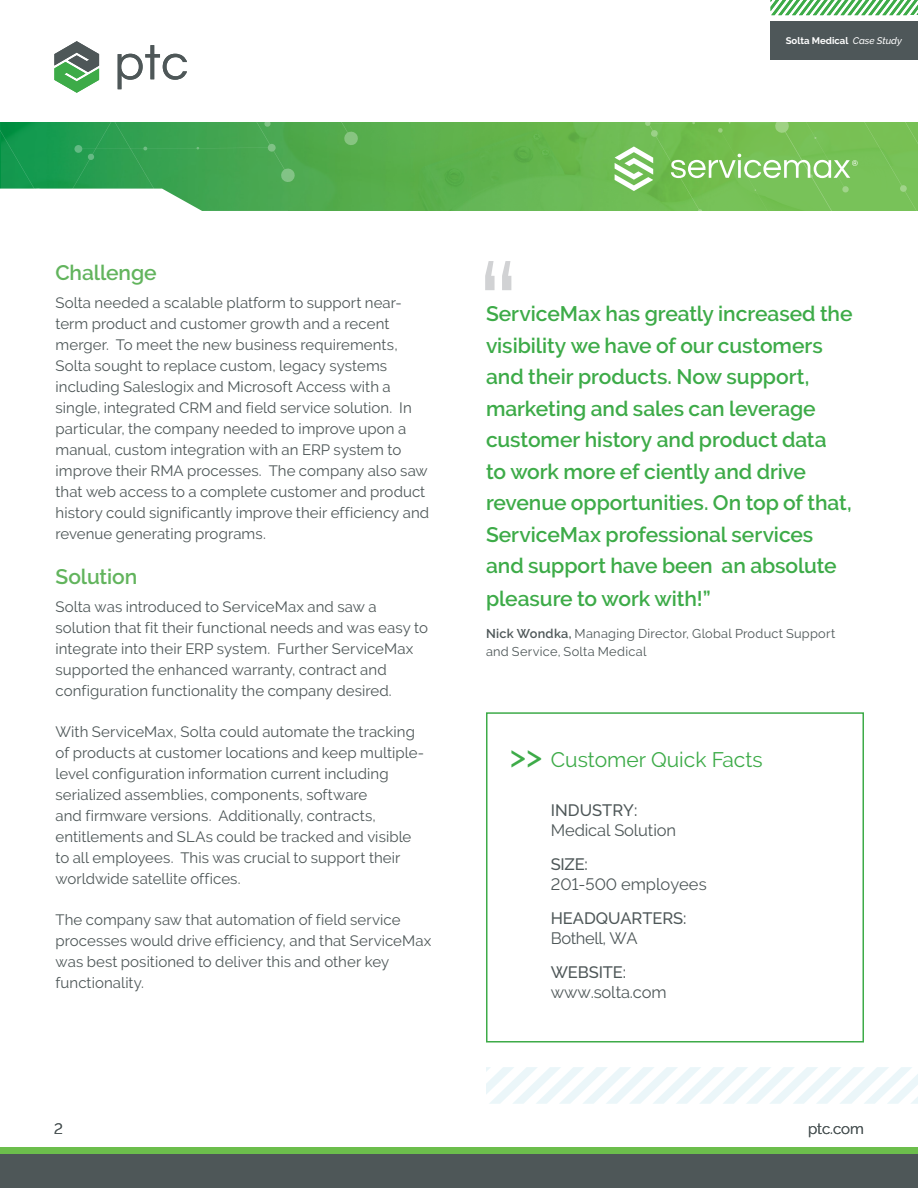
<style>
.page{position:relative;width:918px;height:1188px;background:#fff}
.page>*{position:absolute;margin:0;border:0;box-sizing:border-box;transform-origin:0 0}
._7__Pull_Quote_-_large_quote_mark{font:139.5px "PTC Raleway";color:#d1d2d4}
.t1{font:500 31.5px "PTC Raleway";color:#3dab48}
._7__Pull_Quote_-_Text{font:600 21px/31.7px "PTC Raleway";letter-spacing:-.005em;color:#3dab48}
.t2{font:21px "PTC Raleway";color:#3dab48}
._3__Text_Subhead_1{font:600 21px "PTC Raleway";letter-spacing:-.005em;color:#62b45d}
._3__Text_Subhead_2{font:16.5px/20.2px "PTC Raleway";letter-spacing:-.005em;color:#4e5758}
._3__Text_Subhead_2-2{font:500 16.5px/20.2px "PTC Raleway";letter-spacing:-.005em;color:#4e5758}
._4__Text_Body{font:15px/21px "PTC Raleway";letter-spacing:.005em;color:#4e5758}
._7__Pull_Quote_-_Name{font:12.75px/18px "PTC Raleway";letter-spacing:.02em;color:#4e5758}
.t3{font:700 9.6px "PTC Raleway";color:#fff}
.s1{font-weight:500;font-style:italic}
.s2{font-weight:600}
.s3{font-weight:500}
.s4{font-weight:400}
</style>
<div class="page">
<div style="left:770px;top:21px;width:148px;height:39px;background:#4e5759"></div>
<svg style="left:771px;top:0;width:147px;height:15px"></svg>
<div style="left:0;top:1154px;width:918px;height:34px;background:#4e5758"></div>
<div style="left:0;top:1147px;width:918px;height:7px;background:#6cbe4c"></div>
<div style="left:359px;top:122px;width:123px;height:89px;background:#5ab04c"></div>
<svg style="left:0;top:41px;width:359px;height:170px"></svg>
<svg style="left:482px;top:122px;width:436px;height:89px;background:#77bf5b"></svg>
<svg style="left:486px;top:1067px;width:432px;height:37px"></svg>
<div style="left:486px;top:712px;width:378px;height:331px;border:2px solid #3dab48"></div>
<p class="t3" style="left:786px;top:35px;width:118px">Solta Medical <span class="s1">Case Study</span></p>
<p class="t3" style="left:786px;top:35px;width:109px">Cannondale <span class="s1">Case Study</span></p>
<p class="_3__Text_Subhead_1" style="left:56px;top:261px;width:103px">Challenge</p>
<p class="_4__Text_Body" style="left:56px;top:292px;width:375px">Solta needed a scalable platform to support near&shy;term product and customer growth and a recent merger. To meet the new business requirements, Solta sought to replace custom, legacy systems including Saleslogix and Microsoft Access with a single, integrated CRM and field service solution. In particular, the company needed to improve upon a manual, custom integration with an ERP system to improve their RMA processes. The company also saw that web access to a complete customer and product history could significantly improve their efficiency and revenue generating programs.</p>
<p class="_3__Text_Subhead_1" style="left:56px;top:565px;width:83px">Solution</p>
<p class="_4__Text_Body" style="left:56px;top:596px;width:374px">Solta was introduced to ServiceMax and saw a solution that fit their functional needs and was easy to integrate into their ERP system. Further ServiceMax supported the enhanced warranty, contract and configuration functionality the company desired.</p>
<p class="_4__Text_Body" style="left:56px;top:721px;width:370px">With ServiceMax, Solta could automate the tracking of products at customer locations and keep multiple&shy;level configuration information current including serialized assemblies, components, software<br>and firmware versions. Additionally, contracts, entitlements and SLAs could be tracked and visible to all employees. This was crucial to support their worldwide satellite offices.</p>
<p class="_4__Text_Body" style="left:56px;top:910px;width:377px">The company saw that automation of field service processes would drive efficiency, and that ServiceMax was best positioned to deliver this and other key functionality.</p>
<p class="_4__Text_Body" style="left:54px;top:1118px;width:10px">2</p>
<p class="_7__Pull_Quote_-_large_quote_mark" style="left:476px;top:233px;width:46px">“</p>
<p class="_7__Pull_Quote_-_Text" style="left:486px;top:298px;width:368px">ServiceMax has greatly increased the visibility we have of our customers and their products. Now support, marketing and sales can leverage customer history and product data<br>to work more ef ciently and drive revenue opportunities. On top of that, ServiceMax professional services and support have been an absolute pleasure to work with!”</p>
<p class="_7__Pull_Quote_-_Name" style="left:486px;top:624px;width:351px"><span class="s2">Nick Wondka,</span> Managing Director, Global Product Support and Service, Solta Medical</p>
<p class="t1" style="left:510px;top:738px;width:34px">&gt;&gt;</p>
<p class="t2" style="left:551px;top:748px;width:213px">Customer Quick Facts</p>
<p class="_3__Text_Subhead_2" style="left:551px;top:800px;width:127px"><span class="s3">INDUSTRY:<br></span>Medical Solution</p>
<p class="_3__Text_Subhead_2" style="left:551px;top:854px;width:157px"><span class="s3">SIZE:<br></span>201-500 employees</p>
<p class="_3__Text_Subhead_2-2" style="left:551px;top:908px;width:137px">HEADQUARTERS:<br><span class="s4">Bothell, WA</span></p>
<p class="_3__Text_Subhead_2" style="left:551px;top:962px;width:117px"><span class="s3">WEBSITE: </span>www.solta.com</p>
<p class="_4__Text_Body" style="left:808px;top:1118px;width:57px">ptc.com</p>
</div>
